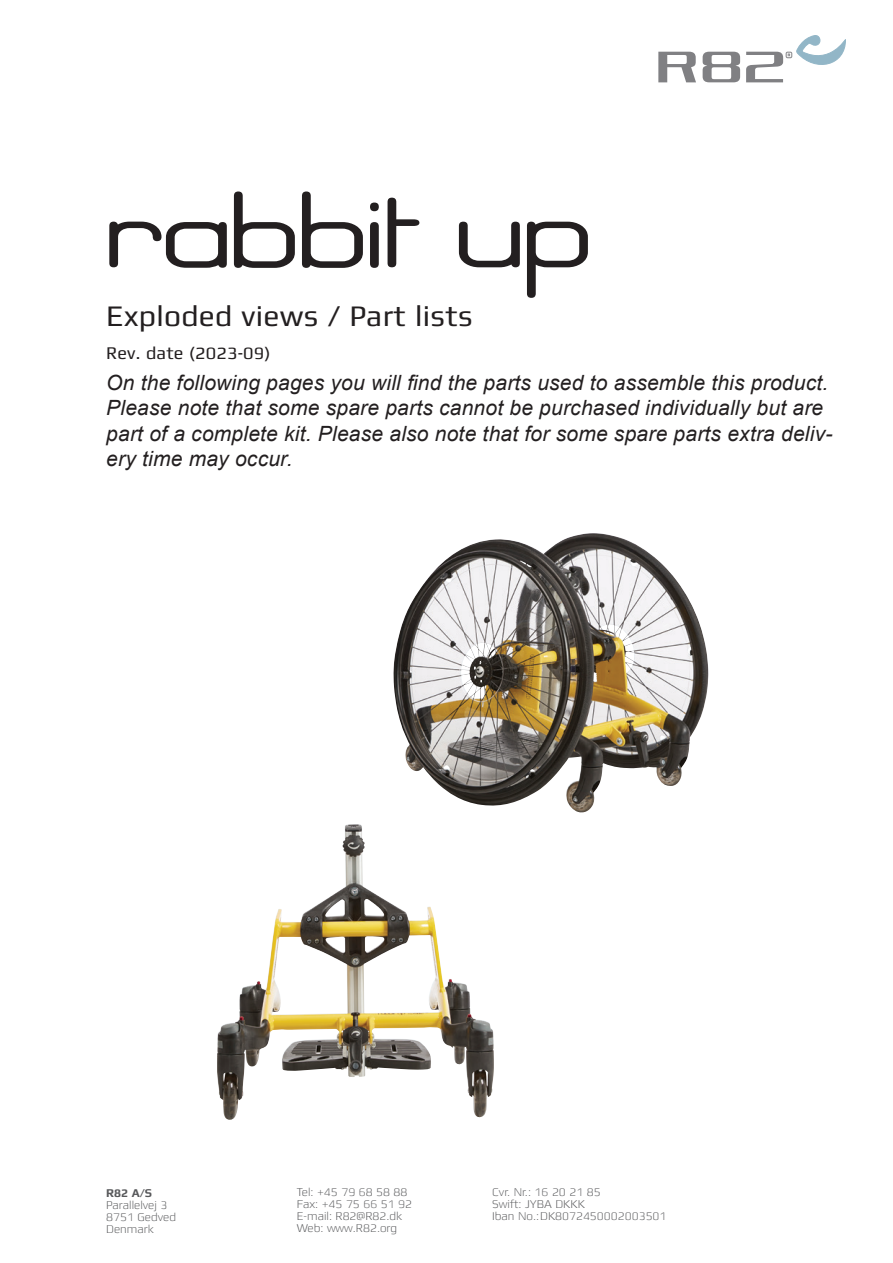
<style>
.page{position:relative;width:893px;height:1263px;background:#fff}
.page>*{position:absolute;margin:0;border:0;box-sizing:border-box;transform-origin:0 0}
.t1{font:108px "R82 produktnavn";letter-spacing:.01em;color:#231f20}
.t2{font:30px "Mdd";letter-spacing:.01em;color:#231f20}
.Sprængskitse_tabel{font:italic 21px/25.2px "Arial";letter-spacing:.01em;color:#231f20}
.t3{font:18px "Mdd";letter-spacing:.01em;color:#231f20}
.t4{font:300 12px/12px "Mdd";color:#57585a}
.t5{font:700 12px "Mdd";color:#57585a}
</style>
<div class="page">
<svg style="left:658px;top:52px;width:38px;height:30px"></svg>
<svg style="left:703px;top:52px;width:37px;height:30px"></svg>
<svg style="left:746px;top:35px;width:100px;height:47px"></svg>
<img style="left:393px;top:533px;width:315px;height:280px">
<img style="left:217px;top:824px;width:142px;height:296px">
<p class="t1" style="left:106px;top:161px;width:486px">rabbit up</p>
<p class="t2" style="left:106px;top:300px;width:368px">Exploded views / Part lists</p>
<p class="t3" style="left:106px;top:343px;width:166px">Rev. date (2023-09)</p>
<p class="Sprængskitse_tabel" style="left:106px;top:371px;width:728px">On the following pages you will find the parts used to assemble this product.<br>Please note that some spare parts cannot be purchased individually but are part of a complete kit. Please also note that for some spare parts extra deliv&shy;ery time may occur.</p>
<p class="t5" style="left:106px;top:1186px;width:47px">R82 A/S</p>
<p class="t4" style="left:106px;top:1199px;width:71px">Parallelvej 3<br>8751 Gedved<br>Denmark</p>
<p class="t4" style="left:297px;top:1186px;width:117px">Tel: +45 79 68 58 88<br>Fax: +45 75 66 51 92<br>E-mail: R82@R82.dk<br>Web: www.R82.org</p>
<p class="t4" style="left:492px;top:1186px;width:176px">Cvr. Nr.: 16 20 21 85<br>Swift: JYBA DKKK<br>Iban No.:DK8072450002003501</p>
</div>
